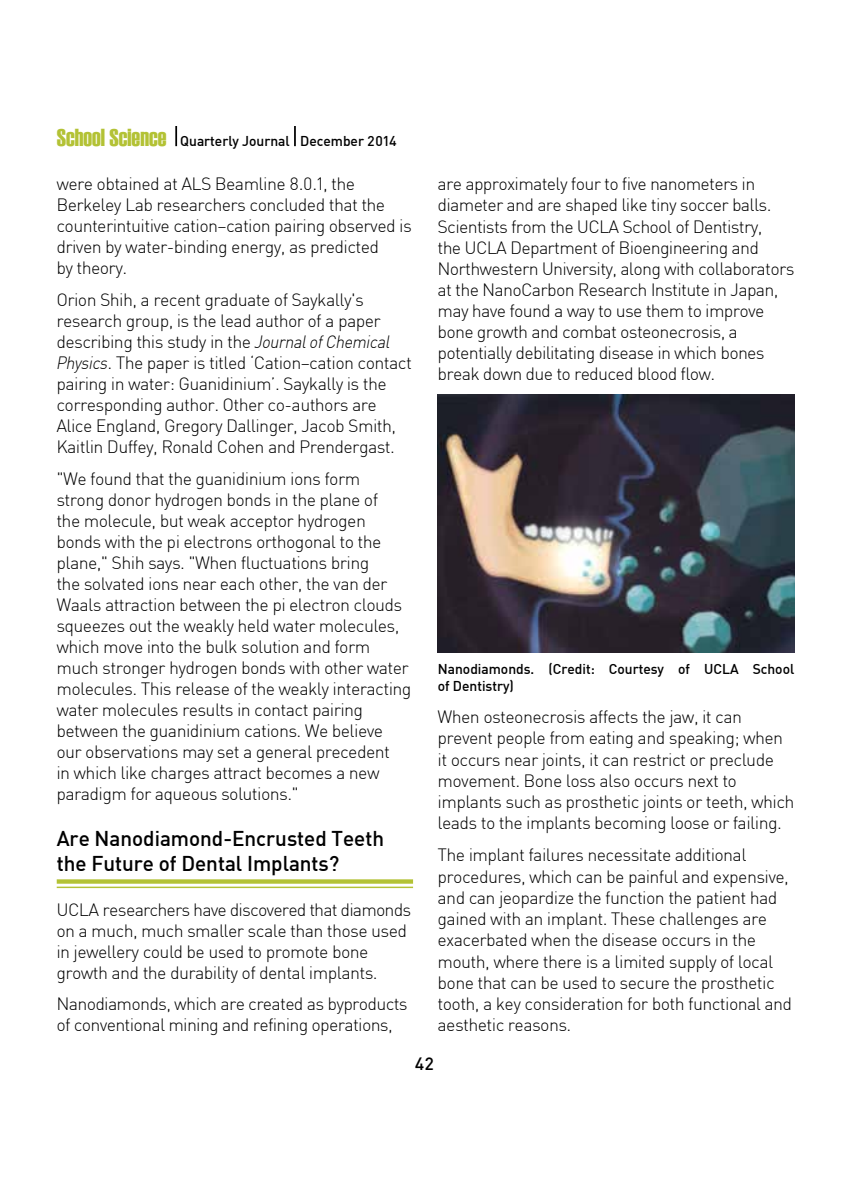
<style>
.page{position:relative;width:851px;height:1197px;background:#fff}
.page>*{position:absolute;margin:0;border:0;box-sizing:border-box;transform-origin:0 0}
.t1{font:500 21px/25.2px "Sapient Sans";color:#000}
.t2{font:300 17.5px/21px "Sapient Sans";color:#000}
.t3{font:500 17.5px "Sapient Sans";color:#000}
.t4{font:500 14px/17px "Sapient Sans";color:#000}
.s1{font-family:"Haettenschweiler";font-weight:400;font-size:24.5px;color:#b3c235}
.s2{font-style:italic}
</style>
<div class="page">
<hr style="left:175px;top:126px;width:2px;height:20px;background:#000">
<hr style="left:294px;top:126px;width:2px;height:20px;background:#000">
<div style="left:57px;top:879px;width:356px;height:5px;background:#b3c235"></div>
<hr style="left:57px;top:887px;width:356px;height:1px;background:#b3c235">
<img style="left:438px;top:394px;width:356px;height:258px">
<p class="t4" style="left:57px;top:132px;width:341px"><span class="s1">School Science</span> Quarterly Journal December 2014</p>
<p class="t2" style="left:57px;top:173px;width:356px">were obtained at ALS Beamline 8.0.1, the Berkeley Lab researchers concluded that the counterintuitive cation–cation pairing observed is driven by water-binding energy, as predicted<br>by theory.</p>
<p class="t2" style="left:57px;top:289px;width:356px">Orion Shih, a recent graduate of Saykally's research group, is the lead author of a paper describing this study in the <span class="s2">Journal of Chemical Physics</span>. The paper is titled ‘Cation–cation contact pairing in water: Guanidinium’. Saykally is the corresponding author. Other co-authors are Alice England, Gregory Dallinger, Jacob Smith, Kaitlin Duffey, Ronald Cohen and Prendergast.</p>
<p class="t2" style="left:57px;top:468px;width:356px">"We found that the guanidinium ions form strong donor hydrogen bonds in the plane of<br>the molecule, but weak acceptor hydrogen bonds with the pi electrons orthogonal to the plane," Shih says. "When fluctuations bring<br>the solvated ions near each other, the van der Waals attraction between the pi electron clouds squeezes out the weakly held water molecules, which move into the bulk solution and form much stronger hydrogen bonds with other water molecules. This release of the weakly interacting water molecules results in contact pairing between the guanidinium cations. We believe our observations may set a general precedent<br>in which like charges attract becomes a new paradigm for aqueous solutions."</p>
<p class="t1" style="left:57px;top:825px;width:329px">Are Nanodiamond-Encrusted Teeth the Future of Dental Implants?</p>
<p class="t2" style="left:57px;top:899px;width:356px">UCLA researchers have discovered that diamonds on a much, much smaller scale than those used in jewellery could be used to promote bone growth and the durability of dental implants.</p>
<p class="t2" style="left:57px;top:993px;width:352px">Nanodiamonds, which are created as byproducts of conventional mining and refining operations,</p>
<p class="t2" style="left:438px;top:173px;width:358px">are approximately four to five nanometers in diameter and are shaped like tiny soccer balls.<br>Scientists from the UCLA School of Dentistry,<br>the UCLA Department of Bioengineering and Northwestern University, along with collaborators at the NanoCarbon Research Institute in Japan, may have found a way to use them to improve bone growth and combat osteonecrosis, a potentially debilitating disease in which bones break down due to reduced blood flow.</p>
<p class="t4" style="left:438px;top:660px;width:358px">Nanodiamonds. (Credit: Courtesy of UCLA School of Dentistry)</p>
<p class="t2" style="left:438px;top:706px;width:358px">When osteonecrosis affects the jaw, it can prevent people from eating and speaking; when it occurs near joints, it can restrict or preclude movement. Bone loss also occurs next to implants such as prosthetic joints or teeth, which leads to the implants becoming loose or failing.</p>
<p class="t2" style="left:438px;top:844px;width:355px">The implant failures necessitate additional procedures, which can be painful and expensive, and can jeopardize the function the patient had gained with an implant. These challenges are exacerbated when the disease occurs in the mouth, where there is a limited supply of local bone that can be used to secure the prosthetic tooth, a key consideration for both functional and aesthetic reasons.</p>
<p class="t3" style="left:415px;top:1053px;width:21px">42</p>
</div>
